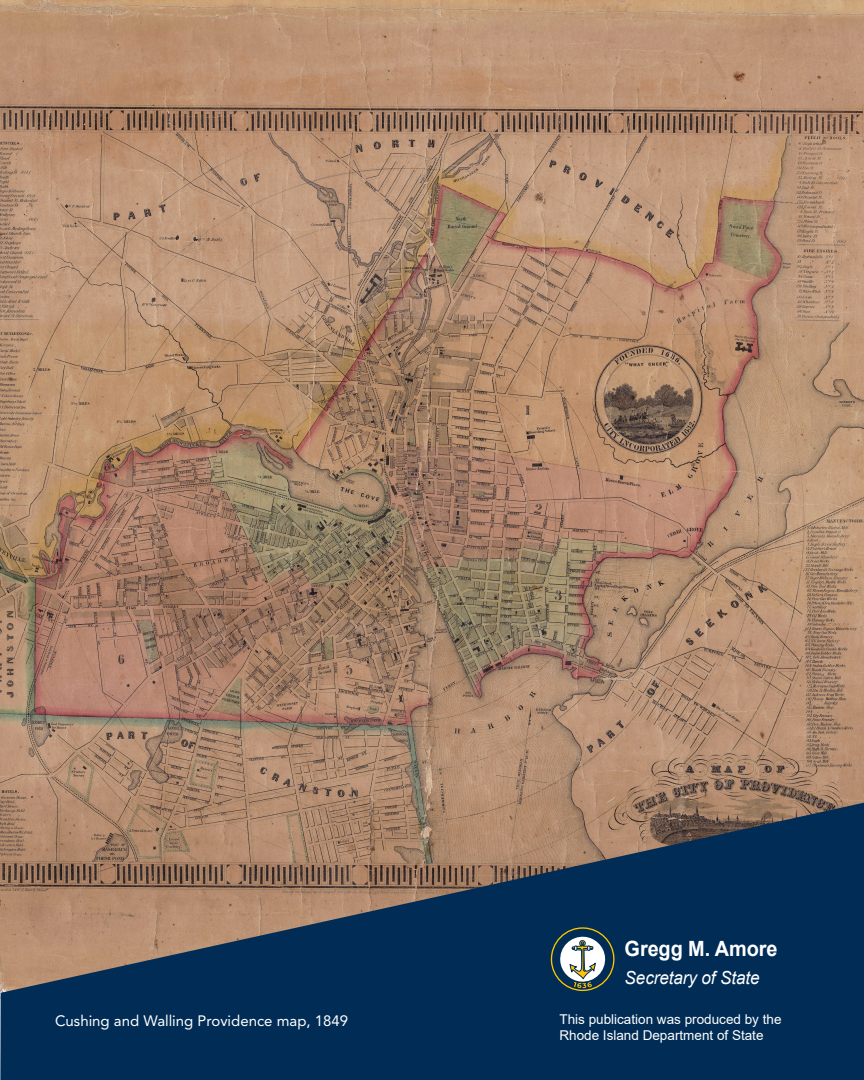
<style>
.page{position:relative;width:864px;height:1080px;background:#fff}
.page>*{position:absolute;margin:0;border:0;box-sizing:border-box;transform-origin:0 0}
.text{font:700 21px "Arial";letter-spacing:-.005em;color:#fff;scale:.95 1}
.text-2{font:italic 18px "Arial";letter-spacing:-.005em;color:#fff;scale:.95 1}
.t1{font:15px "Avenir";color:#fff}
.t2{font:13.5px/16.2px "Arial";color:#fff}
</style>
<div class="page">
<img style="left:0;top:0;width:864px;height:803px">
<svg style="left:0;top:803px;width:864px;height:277px;fill:#002c55"></svg>
<svg style="left:549px;top:927px;width:67px;height:65px"></svg>
<p class="t1" style="left:55px;top:1010px;width:295px">Cushing and Walling Providence map, 1849</p>
<p class="text" style="left:625px;top:934px;width:162px">Gregg M. Amore</p>
<p class="text-2" style="left:625px;top:966px;width:144px">Secretary of State</p>
<p class="t2" style="left:559px;top:1011px;width:224px">This publication was produced by the<br>Rhode Island Department of State</p>
</div>
